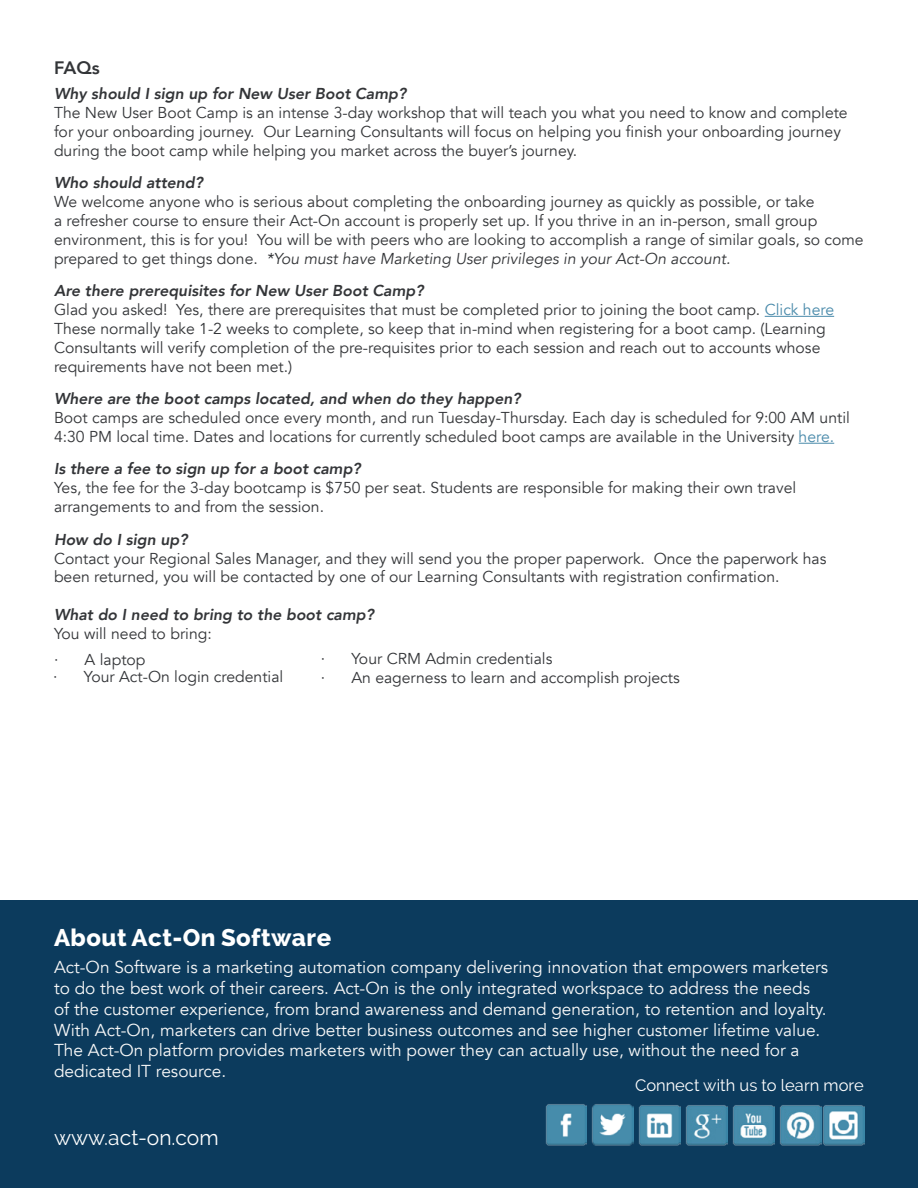
<style>
.page{position:relative;width:918px;height:1188px;background:#fff}
.page>*{position:absolute;margin:0;border:0;box-sizing:border-box;transform-origin:0 0}
.t1{font:800 24px "Raleway";letter-spacing:.02em;color:#fff}
.t2{font:21px "Raleway";color:#fff}
.t3{font:800 18px "Avenir";color:#333538}
.t4{font:17.25px/20.7px "Avenir";color:#f8f8f8}
.t5{font:16.5px "Raleway";color:#fff}
.t6{font:15.75px/18.9px "Avenir";color:#333538}
.t7{font:italic 800 15.75px "Avenir";color:#333538}
.s1{font-style:italic}
.s2{font-weight:800;font-style:italic}
.s3{color:#498aaa}
</style>
<div class="page">
<div style="left:0;top:900px;width:918px;height:288px;background:#0c3b5d"></div>
<img style="left:592px;top:1104px;width:42px;height:41px">
<img style="left:545px;top:1104px;width:42px;height:41px">
<img style="left:639px;top:1105px;width:41px;height:41px">
<img style="left:685px;top:1105px;width:42px;height:41px">
<img style="left:732px;top:1105px;width:42px;height:41px">
<img style="left:779px;top:1105px;width:42px;height:41px">
<img style="left:823px;top:1105px;width:42px;height:41px">
<hr style="left:765px;top:316px;width:69px;height:1px;background:#498aaa">
<hr style="left:799px;top:443px;width:35px;height:1px;background:#498aaa">
<p class="t3" style="left:54px;top:53px;width:47px">FAQs</p>
<p class="t7" style="left:54px;top:84px;width:354px">Why should I sign up for New User Boot Camp?</p>
<p class="t6" style="left:54px;top:103px;width:795px">The New User Boot Camp is an intense 3-day workshop that will teach you what you need to know and complete for your onboarding journey. Our Learning Consultants will focus on helping you finish your onboarding journey during the boot camp while helping you market across the buyer’s journey.</p>
<p class="t7" style="left:54px;top:173px;width:151px">Who should attend?</p>
<p class="t6" style="left:54px;top:193px;width:811px">We welcome anyone who is serious about completing the onboarding journey as quickly as possible, or take<br>a refresher course to ensure their Act-On account is properly set up. If you thrive in an in-person, small group environment, this is for you! You will be with peers who are looking to accomplish a range of similar goals, so come prepared to get things done. <span class="s1">*You must have Marketing User privileges in your Act-On account.</span></p>
<p class="t6" style="left:54px;top:282px;width:782px"><span class="s2">Are there prerequisites for New User Boot Camp?<br></span>Glad you asked! Yes, there are prerequisites that must be completed prior to joining the boot camp. <span class="s3">Click here </span>These normally take 1-2 weeks to complete, so keep that in-mind when registering for a boot camp. (Learning Consultants will verify completion of the pre-requisites prior to each session and reach out to accounts whose requirements have not been met.)</p>
<p class="t7" style="left:54px;top:389px;width:468px">Where are the boot camps located, and when do they happen?</p>
<p class="t6" style="left:54px;top:409px;width:797px">Boot camps are scheduled once every month, and run Tuesday-Thursday. Each day is scheduled for 9:00 AM until<br>4:30 PM local time. Dates and locations for currently scheduled boot camps are available in the University <span class="s3">here.</span></p>
<p class="t7" style="left:54px;top:460px;width:308px">Is there a fee to sign up for a boot camp?</p>
<p class="t6" style="left:54px;top:479px;width:744px">Yes, the fee for the 3-day bootcamp is $750 per seat. Students are responsible for making their own travel arrangements to and from the session.</p>
<p class="t7" style="left:54px;top:530px;width:135px">How do I sign up?</p>
<p class="t6" style="left:54px;top:549px;width:774px">Contact your Regional Sales Manager, and they will send you the proper paperwork. Once the paperwork has been returned, you will be contacted by one of our Learning Consultants with registration confirmation.</p>
<p class="t7" style="left:54px;top:605px;width:321px">What do I need to bring to the boot camp?</p>
<p class="t6" style="left:54px;top:621px;width:159px;line-height:25.7px">You will need to bring: · A laptop</p>
<p class="t6" style="left:53px;top:667px;width:232px">· Your Act-On login credential</p>
<p class="t6" style="left:321px;top:649px;width:361px">· Your CRM Admin credentials<br>· An eagerness to learn and accomplish projects</p>
<h1 class="t1" style="left:54px;top:924px;width:279px">About Act-On Software</h1>
<p class="t4" style="left:54px;top:957px;width:776px">Act-On Software is a marketing automation company delivering innovation that empowers marketers to do the best work of their careers. Act-On is the only integrated workspace to address the needs of the customer experience, from brand awareness and demand generation, to retention and loyalty.<br>With Act-On, marketers can drive better business outcomes and see higher customer lifetime value.<br>The Act-On platform provides marketers with power they can actually use, without the need for a dedicated IT resource.</p>
<h2 class="t2" style="left:54px;top:1125px;width:166px">www.act-on.com</h2>
<p class="t5" style="left:635px;top:1076px;width:230px">Connect with us to learn more</p>
</div>
